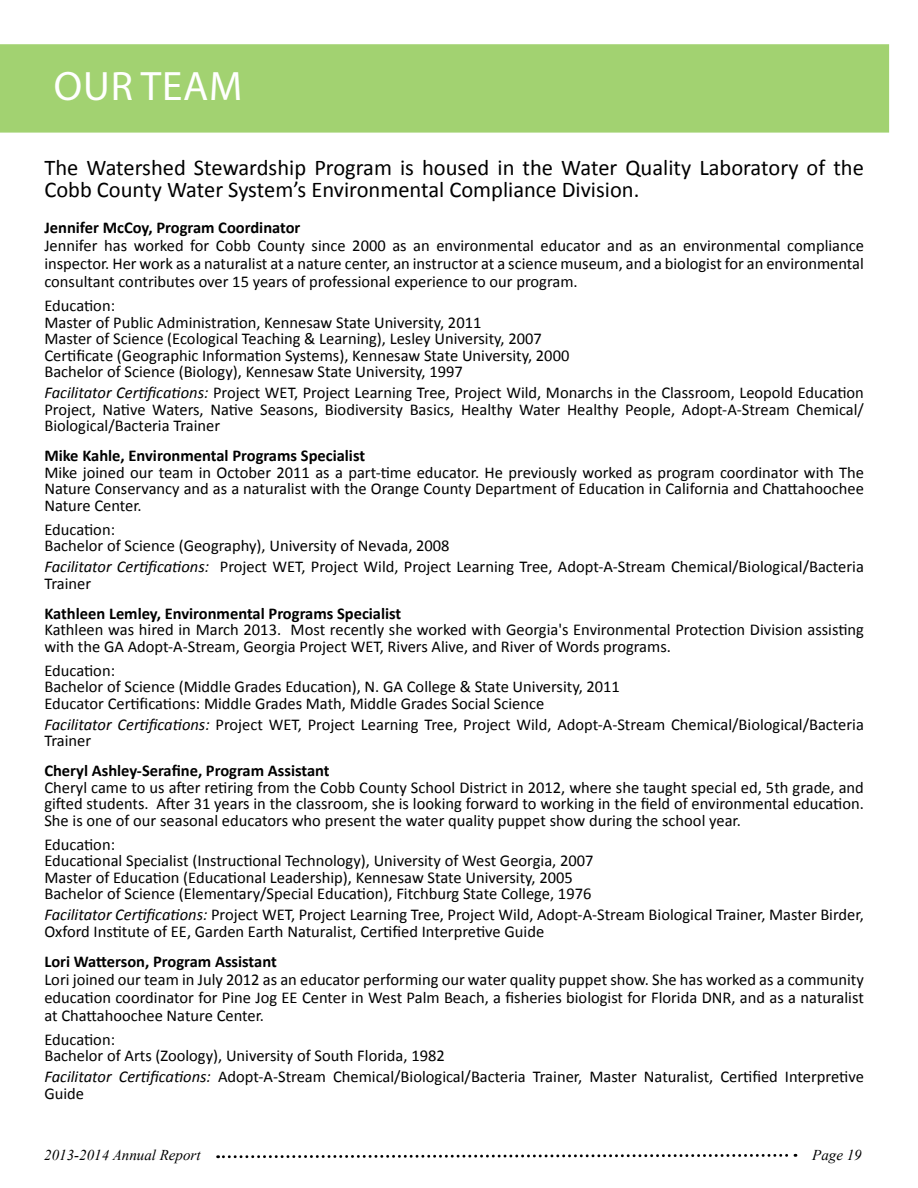
<style>
.page{position:relative;width:918px;height:1188px;background:#fff}
.page>*{position:absolute;margin:0;border:0;box-sizing:border-box;transform-origin:0 0}
.t1{font:46.2px "Myriad Pro";color:#fff}
.t2{font:41.25px "Myriad Pro";color:#fff}
.t3{font:22.5px/22.5px "Calibri";color:#000}
.t4{font:16.5px/16.5px "Calibri";color:#000}
.t5{font:700 16.5px "Calibri";color:#000}
.t6{font:italic 15px "Times New Roman";color:#000}
.s1{font-size:46.2px}
.s2{font-style:italic}
</style>
<div class="page">
<div style="left:0;top:44px;width:889px;height:89px;background:#a2d271"></div>
<svg style="left:218px;top:1153px;width:578px;height:6px"></svg>
<h2 class="t2" style="left:-652px;top:60px;width:50px">O</h2>
<h2 class="t2" style="left:83px;top:60px;width:134px">UR <span class="s1">T</span>T <span class="s1">E</span>EAM<span class="s1">AM</span></h2>
<h1 class="t1" style="left:40px;top:59px;width:90px">OUR</h1>
<h3 class="t3" style="left:44px;top:155px;width:821px">The Watershed Stewardship Program is housed in the Water Quality Laboratory of the<br>Cobb County Water System’s Environmental Compliance Division.</h3>
<p class="t5" style="left:44px;top:218px;width:258px">Jennifer McCoy, Program Coordinator</p>
<p class="t4" style="left:44px;top:236px;width:821px;line-height:18px;text-align:justify">Jennifer has worked for Cobb County since 2000 as an environmental educator and as an environmental compliance inspector. Her work as a naturalist at a nature center, an instructor at a science museum, and a biologist for an environmental consultant contributes over 15 years of professional experience to our program.</p>
<p class="t4" style="left:44px;top:297px;width:527px">Education:<br>Master of Public Administration, Kennesaw State University, 2011<br>Master of Science (Ecological Teaching &amp; Learning), Lesley University, 2007<br>Certificate (Geographic Information Systems), Kennesaw State University, 2000<br>Bachelor of Science (Biology), Kennesaw State University, 1997</p>
<p class="t4" style="left:44px;top:384px;width:821px;text-align:justify"><span class="s2">Facilitator Certifications:</span> Project WET, Project Learning Tree, Project Wild, Monarchs in the Classroom, Leopold Education Project, Native Waters, Native Seasons, Biodiversity Basics, Healthy Water Healthy People, Adopt-A-Stream Chemical/ Biological/Bacteria Trainer</p>
<p class="t5" style="left:44px;top:446px;width:322px">Mike Kahle, Environmental Programs Specialist</p>
<p class="t4" style="left:44px;top:463px;width:821px;text-align:justify">Mike joined our team in October 2011 as a part-time educator. He previously worked as program coordinator with The Nature Conservancy and as a naturalist with the Orange County Department of Education in California and Chattahoochee Nature Center.</p>
<p class="t4" style="left:44px;top:520px;width:407px">Education:<br>Bachelor of Science (Geography), University of Nevada, 2008</p>
<p class="t4" style="left:44px;top:558px;width:821px"><span class="s2">Facilitator Certifications:</span> Project WET, Project Wild, Project Learning Tree, Adopt-A-Stream Chemical/Biological/Bacteria<br>Trainer</p>
<p class="t5" style="left:44px;top:603px;width:358px">Kathleen Lemley, Environmental Programs Specialist</p>
<p class="t4" style="left:44px;top:621px;width:821px">Kathleen was hired in March 2013. Most recently she worked with Georgia's Environmental Protection Division assisting with the GA Adopt-A-Stream, Georgia Project WET, Rivers Alive, and River of Words programs.</p>
<p class="t4" style="left:44px;top:661px;width:577px">Education:<br>Bachelor of Science (Middle Grades Education), N. GA College &amp; State University, 2011<br>Educator Certifications: Middle Grades Math, Middle Grades Social Science</p>
<p class="t4" style="left:44px;top:715px;width:821px"><span class="s2">Facilitator Certifications:</span> Project WET, Project Learning Tree, Project Wild, Adopt-A-Stream Chemical/Biological/Bacteria<br>Trainer</p>
<p class="t5" style="left:44px;top:761px;width:287px">Cheryl Ashley-Serafine, Program Assistant</p>
<p class="t4" style="left:44px;top:778px;width:821px;text-align:justify">Cheryl came to us after retiring from the Cobb County School District in 2012, where she taught special ed, 5th grade, and gifted students. After 31 years in the classroom, she is looking forward to working in the field of environmental education.<br>She is one of our seasonal educators who present the water quality puppet show during the school year.</p>
<p class="t4" style="left:44px;top:835px;width:551px">Education:<br>Educational Specialist (Instructional Technology), University of West Georgia, 2007<br>Master of Education (Educational Leadership), Kennesaw State University, 2005<br>Bachelor of Science (Elementary/Special Education), Fitchburg State College, 1976</p>
<p class="t4" style="left:44px;top:906px;width:821px"><span class="s2">Facilitator Certifications:</span> Project WET, Project Learning Tree, Project Wild, Adopt-A-Stream Biological Trainer, Master Birder,<br>Oxford Institute of EE, Garden Earth Naturalist, Certified Interpretive Guide</p>
<p class="t5" style="left:44px;top:951px;width:234px">Lori Watterson, Program Assistant</p>
<p class="t4" style="left:44px;top:970px;width:821px;line-height:18px;text-align:justify">Lori joined our team in July 2012 as an educator performing our water quality puppet show. She has worked as a community education coordinator for Pine Jog EE Center in West Palm Beach, a fisheries biologist for Florida DNR, and as a naturalist at Chattahoochee Nature Center.</p>
<p class="t4" style="left:44px;top:1030px;width:402px">Education:<br>Bachelor of Arts (Zoology), University of South Florida, 1982</p>
<p class="t4" style="left:44px;top:1068px;width:821px"><span class="s2">Facilitator Certifications:</span> Adopt-A-Stream Chemical/Biological/Bacteria Trainer, Master Naturalist, Certified Interpretive<br>Guide</p>
<p class="t6" style="left:44px;top:1144px;width:158px">2013-2014 Annual Report</p>
<p class="t6" style="left:812px;top:1144px;width:51px">Page 19</p>
</div>
